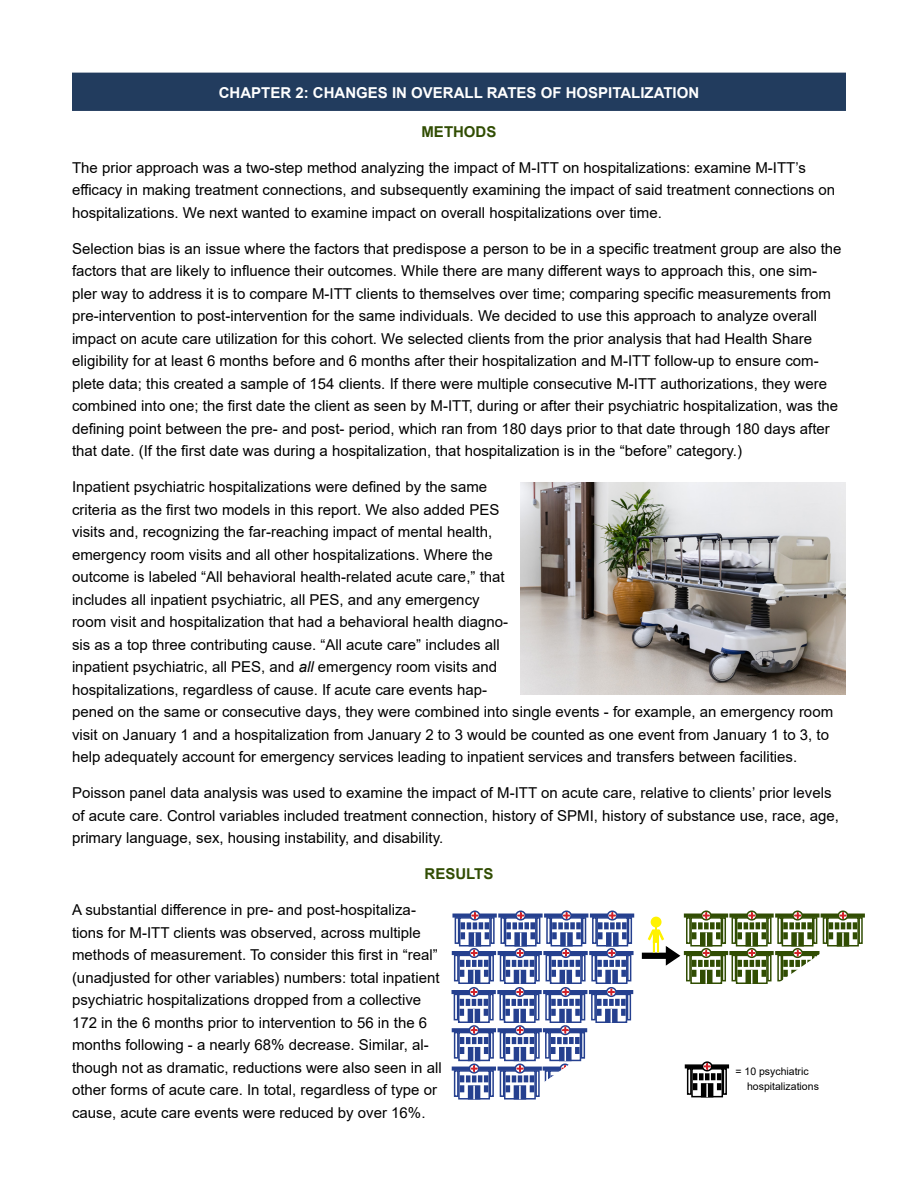
<style>
.page{position:relative;width:918px;height:1188px;background:#fff}
.page>*{position:absolute;margin:0;border:0;box-sizing:border-box;transform-origin:0 0}
.t1{font:15px/22.5px "Arial";color:#000}
.t2{font:700 15px "Arial";color:#fff}
.t3{font:700 15px "Arial";color:#314d03}
.t4{font:10.5px/15px "Arial";color:#000}
.s1{font-style:italic}
</style>
<div class="page">
<div style="left:459px;top:917px;width:32px;height:29px;border:2px solid #25408f"></div>
<svg style="left:452px;top:914px;width:45px;height:4px"></svg>
<div style="left:469px;top:911px;width:11px;height:10px;border:2px solid #25408f;border-radius:50%"></div>
<div style="left:490px;top:917px;width:5px;height:27px;border:2px solid #25408f"></div>
<div style="left:455px;top:917px;width:4px;height:27px;border:2px solid #25408f"></div>
<svg style="left:498px;top:914px;width:7px;height:4px"></svg>
<div style="left:515px;top:911px;width:11px;height:10px;border:2px solid #25408f;border-radius:50%"></div>
<div style="left:500px;top:917px;width:5px;height:27px;border:2px solid #25408f"></div>
<div style="left:561px;top:911px;width:11px;height:10px;border:2px solid #25408f;border-radius:50%"></div>
<div style="left:596px;top:917px;width:32px;height:29px;border:2px solid #25408f"></div>
<hr style="left:590px;top:914px;width:44px;height:4px;background:#25408f">
<div style="left:607px;top:911px;width:11px;height:10px;border:2px solid #25408f;border-radius:50%"></div>
<div style="left:628px;top:917px;width:4px;height:27px;border:2px solid #25408f"></div>
<div style="left:458px;top:1032px;width:32px;height:29px;border:2px solid #25408f"></div>
<svg style="left:452px;top:1028px;width:44px;height:4px"></svg>
<div style="left:490px;top:1032px;width:4px;height:27px;border:2px solid #25408f"></div>
<div style="left:454px;top:1032px;width:5px;height:27px;border:2px solid #25408f"></div>
<div style="left:504px;top:1032px;width:32px;height:29px;border:2px solid #25408f"></div>
<svg style="left:498px;top:1028px;width:7px;height:4px"></svg>
<div style="left:500px;top:1032px;width:4px;height:27px;border:2px solid #25408f"></div>
<div style="left:458px;top:955px;width:32px;height:29px;border:2px solid #25408f"></div>
<hr style="left:452px;top:951px;width:44px;height:4px;background:#25408f">
<div style="left:490px;top:955px;width:4px;height:26px;border:2px solid #25408f"></div>
<div style="left:454px;top:955px;width:5px;height:26px;border:2px solid #25408f"></div>
<div style="left:504px;top:955px;width:32px;height:29px;border:2px solid #25408f"></div>
<hr style="left:498px;top:951px;width:44px;height:4px;background:#25408f">
<div style="left:500px;top:955px;width:4px;height:26px;border:2px solid #25408f"></div>
<div style="left:596px;top:955px;width:32px;height:29px;border:2px solid #25408f"></div>
<div style="left:589px;top:951px;width:45px;height:4px;background:#25408f;border:2px solid #25408f"></div>
<div style="left:627px;top:955px;width:4px;height:26px;border:2px solid #25408f"></div>
<div style="left:458px;top:1070px;width:32px;height:30px;border:2px solid #25408f"></div>
<hr style="left:452px;top:1067px;width:44px;height:4px;background:#25408f">
<svg style="left:468px;top:1099px;width:12px;height:1px"></svg>
<div style="left:490px;top:1070px;width:4px;height:27px;border:2px solid #25408f"></div>
<div style="left:454px;top:1070px;width:5px;height:27px;border:2px solid #25408f"></div>
<div style="left:504px;top:1070px;width:32px;height:30px;border:2px solid #25408f"></div>
<hr style="left:498px;top:1067px;width:44px;height:4px;background:#25408f">
<div style="left:500px;top:1070px;width:4px;height:27px;border:2px solid #25408f"></div>
<div style="left:458px;top:994px;width:32px;height:29px;border:2px solid #25408f"></div>
<hr style="left:452px;top:990px;width:44px;height:4px;background:#25408f">
<svg style="left:460px;top:912px;width:29px;height:187px"></svg>
<div style="left:489px;top:994px;width:5px;height:26px;border:2px solid #25408f"></div>
<div style="left:454px;top:994px;width:4px;height:26px;border:2px solid #25408f"></div>
<div style="left:504px;top:994px;width:32px;height:29px;border:2px solid #25408f"></div>
<div style="left:497px;top:990px;width:45px;height:4px;background:#25408f;border:2px solid #25408f"></div>
<div style="left:499px;top:994px;width:5px;height:26px;border:2px solid #25408f"></div>
<hr style="left:589px;top:990px;width:44px;height:4px;background:#25408f">
<div style="left:627px;top:994px;width:4px;height:26px;border:2px solid #25408f"></div>
<svg style="left:505px;top:912px;width:122px;height:188px"></svg>
<div style="left:581px;top:1032px;width:4px;height:27px;border:2px solid #25408f"></div>
<div style="left:545px;top:1032px;width:5px;height:27px;border:2px solid #25408f"></div>
<svg style="left:736px;top:918px;width:32px;height:28px"></svg>
<svg style="left:729px;top:914px;width:45px;height:4px"></svg>
<div style="left:746px;top:911px;width:11px;height:10px;border:2px solid #314d03;border-radius:50%"></div>
<svg style="left:767px;top:917px;width:5px;height:27px"></svg>
<svg style="left:732px;top:917px;width:4px;height:27px"></svg>
<svg style="left:857px;top:918px;width:2px;height:28px"></svg>
<svg style="left:857px;top:914px;width:8px;height:4px"></svg>
<div style="left:838px;top:911px;width:10px;height:10px;border:2px solid #314d03;border-radius:50%"></div>
<svg style="left:858px;top:917px;width:5px;height:27px"></svg>
<div style="left:792px;top:911px;width:11px;height:10px;border:2px solid #314d03;border-radius:50%"></div>
<svg style="left:690px;top:918px;width:32px;height:28px"></svg>
<hr style="left:684px;top:914px;width:44px;height:4px;background:#314d03">
<div style="left:701px;top:911px;width:11px;height:10px;border:2px solid #314d03;border-radius:50%"></div>
<svg style="left:722px;top:917px;width:4px;height:27px"></svg>
<svg style="left:686px;top:917px;width:5px;height:27px"></svg>
<svg style="left:736px;top:955px;width:32px;height:29px"></svg>
<div style="left:729px;top:951px;width:45px;height:4px;background:#314d03;border:2px solid #314d03"></div>
<svg style="left:737px;top:912px;width:29px;height:72px"></svg>
<svg style="left:767px;top:955px;width:5px;height:26px"></svg>
<svg style="left:732px;top:955px;width:4px;height:26px"></svg>
<svg style="left:690px;top:955px;width:32px;height:29px"></svg>
<hr style="left:684px;top:951px;width:44px;height:4px;background:#314d03">
<svg style="left:692px;top:912px;width:29px;height:72px"></svg>
<svg style="left:722px;top:955px;width:4px;height:26px"></svg>
<svg style="left:686px;top:955px;width:5px;height:26px"></svg>
<svg style="left:775px;top:912px;width:82px;height:70px"></svg>
<svg style="left:642px;top:953px;width:5px;height:6px"></svg>
<svg style="left:691px;top:1068px;width:32px;height:29px"></svg>
<svg style="left:685px;top:1064px;width:44px;height:4px"></svg>
<div style="left:702px;top:1061px;width:11px;height:10px;border:2px solid #000;border-radius:50%"></div>
<svg style="left:693px;top:1063px;width:28px;height:34px"></svg>
<svg style="left:723px;top:1068px;width:4px;height:27px"></svg>
<svg style="left:687px;top:1068px;width:5px;height:27px"></svg>
<div style="left:651px;top:917px;width:10px;height:10px;background:#fff200;border-radius:50%"></div>
<div style="left:651px;top:917px;width:11px;height:10px;border:2px solid #fff200;border-radius:50%"></div>
<svg style="left:647px;top:925px;width:34px;height:41px"></svg>
<div style="left:72px;top:73px;width:774px;height:38px;background:#223c5e;border:2px solid #223c5e"></div>
<img style="left:520px;top:482px;width:326px;height:213px">
<p class="t2" style="left:219px;top:82px;width:482px">CHAPTER 2: CHANGES IN OVERALL RATES OF HOSPITALIZATION</p>
<p class="t3" style="left:422px;top:121px;width:77px">METHODS</p>
<p class="t1" style="left:72px;top:156px;width:765px">The prior approach was a two-step method analyzing the impact of M-ITT on hospitalizations: examine M-ITT’s efficacy in making treatment connections, and subsequently examining the impact of said treatment connections on hospitalizations. We next wanted to examine impact on overall hospitalizations over time.</p>
<p class="t1" style="left:72px;top:237px;width:771px">Selection bias is an issue where the factors that predispose a person to be in a specific treatment group are also the factors that are likely to influence their outcomes. While there are many different ways to approach this, one sim&shy;pler way to address it is to compare M-ITT clients to themselves over time; comparing specific measurements from pre-intervention to post-intervention for the same individuals. We decided to use this approach to analyze overall impact on acute care utilization for this cohort. We selected clients from the prior analysis that had Health Share eligibility for at least 6 months before and 6 months after their hospitalization and M-ITT follow-up to ensure com&shy;plete data; this created a sample of 154 clients. If there were multiple consecutive M-ITT authorizations, they were combined into one; the first date the client as seen by M-ITT, during or after their psychiatric hospitalization, was the defining point between the pre- and post- period, which ran from 180 days prior to that date through 180 days after that date. (If the first date was during a hospitalization, that hospitalization is in the “before” category.)</p>
<p class="t1" style="left:72px;top:476px;width:763px">Inpatient psychiatric hospitalizations were defined by the same<br>criteria as the first two models in this report. We also added PES<br>visits and, recognizing the far-reaching impact of mental health,<br>emergency room visits and all other hospitalizations. Where the<br>outcome is labeled “All behavioral health-related acute care,” that<br>includes all inpatient psychiatric, all PES, and any emergency<br>room visit and hospitalization that had a behavioral health diagno-<br>sis as a top three contributing cause. “All acute care” includes all<br>inpatient psychiatric, all PES, and <span class="s1">all</span> emergency room visits and<br>hospitalizations, regardless of cause. If acute care events hap-<br>pened on the same or consecutive days, they were combined into single events - for example, an emergency room visit on January 1 and a hospitalization from January 2 to 3 would be counted as one event from January 1 to 3, to help adequately account for emergency services leading to inpatient services and transfers between facilities.</p>
<p class="t1" style="left:72px;top:782px;width:769px">Poisson panel data analysis was used to examine the impact of M-ITT on acute care, relative to clients’ prior levels of acute care. Control variables included treatment connection, history of SPMI, history of substance use, race, age, primary language, sex, housing instability, and disability.</p>
<p class="t3" style="left:425px;top:864px;width:70px">RESULTS</p>
<p class="t1" style="left:72px;top:899px;width:371px">A substantial difference in pre- and post-hospitaliza&shy;tions for M-ITT clients was observed, across multiple methods of measurement. To consider this first in “real” (unadjusted for other variables) numbers: total inpatient psychiatric hospitalizations dropped from a collective 172 in the 6 months prior to intervention to 56 in the 6 months following - a nearly 68% decrease. Similar, al&shy;though not as dramatic, reductions were also seen in all other forms of acute care. In total, regardless of type or cause, acute care events were reduced by over 16%.</p>
<p class="t4" style="left:747px;top:1064px;width:73px;text-indent:-12px">= 10 psychiatric hospitalizations</p>
</div>
